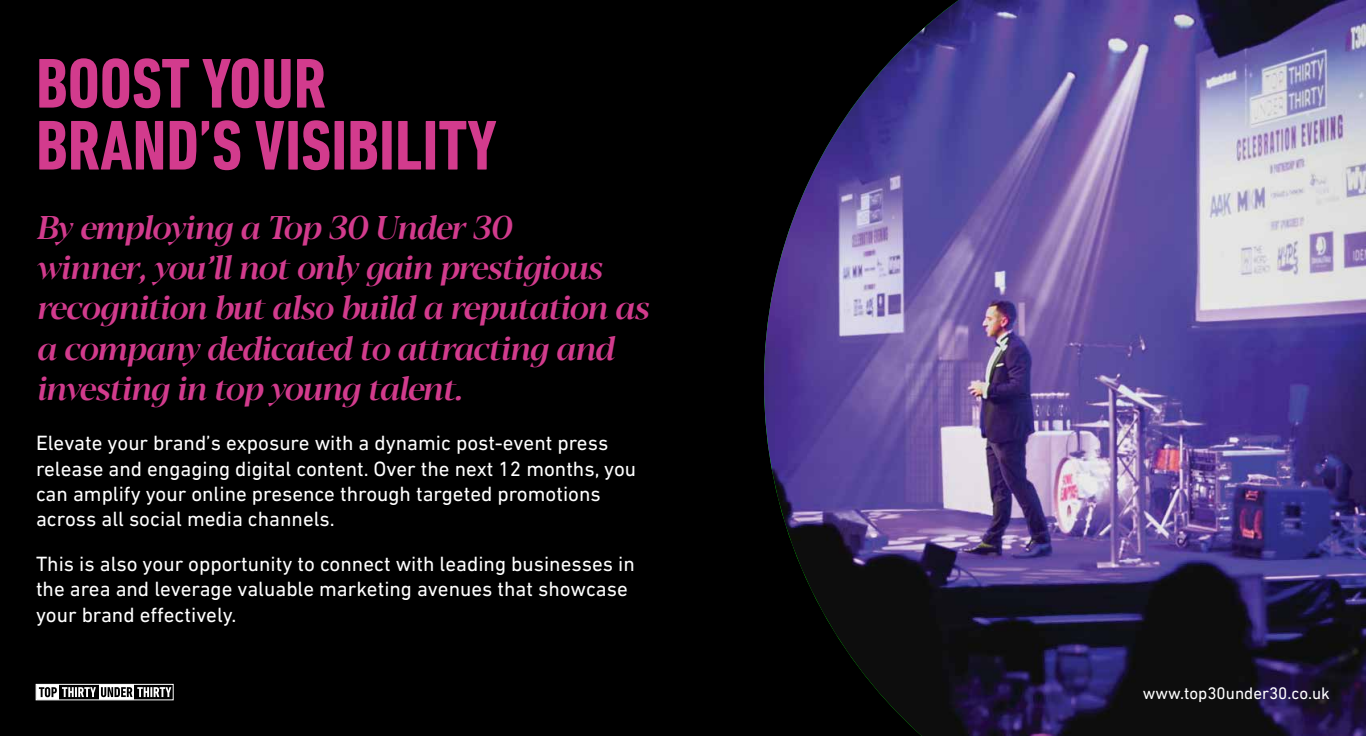
<style>
.page{position:relative;width:1366px;height:736px;background:#000}
.page>*{position:absolute;margin:0;border:0;box-sizing:border-box;transform-origin:0 0}
.t1{font:700 condensed 71.5px/62px "DIN Next LT Pro";color:#d23b8d}
.t2{font:italic 500 32.7px/40.4px "Blacker Display";letter-spacing:-.02em;color:#d23b8d}
.t3{font:21px/25.2px "DIN Next LT Pro";color:#fff}
.t4{font:17px "DIN Next LT Pro";color:#fff}
</style>
<div class="page">
<img style="left:764px;top:0;width:602px;height:736px">
<svg style="left:36px;top:684px;width:137px;height:16px"></svg>
<h1 class="t1" style="left:36px;top:52px;width:462px">BOOST YOUR<br>BRAND’S VISIBILITY</h1>
<h2 class="t2" style="left:36px;top:208px;width:614px">By employing a Top 30 Under 30<br>winner, you’ll not only gain prestigious recognition but also build a reputation as a company dedicated to attracting and investing in top young talent.</h2>
<p class="t3" style="left:36px;top:430px;width:602px">Elevate your brand’s exposure with a dynamic post-event press release and engaging digital content. Over the next 12 months, you can amplify your online presence through targeted promotions across all social media channels.</p>
<p class="t3" style="left:36px;top:551px;width:600px">This is also your opportunity to connect with leading businesses in the area and leverage valuable marketing avenues that showcase your brand effectively.</p>
<p class="t4" style="left:1143px;top:683px;width:189px">www.top30under30.co.uk</p>
</div>
